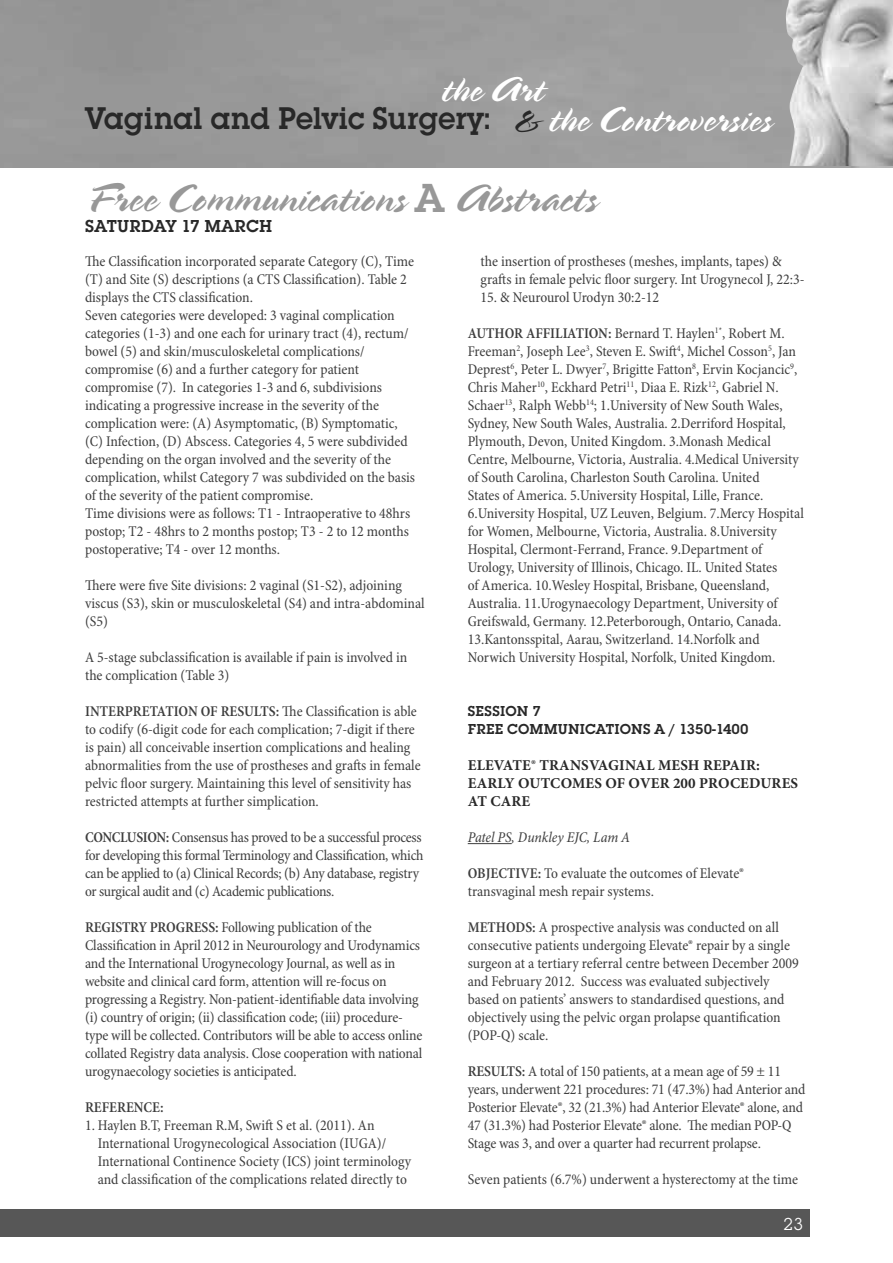
<style>
.page{position:relative;width:893px;height:1263px;background:#fff}
.page>*{position:absolute;margin:0;border:0;box-sizing:border-box;transform-origin:0 0}
.t1{font:42.15px "Spring";color:#989898}
.t2{font:38.1px "Spring";letter-spacing:.005em;color:#fff}
.t3{font:600 32.55px "Square Serif";letter-spacing:-.01em;color:#282828;scale:.95 1}
.t4{font:600 18px "Square Serif";letter-spacing:.015em;color:#282828}
.t5{font:18px "Square Serif";color:#fff}
.t6{font:condensed 15px/18px "Minion Pro";letter-spacing:-.005em;color:#3e3e3e}
.t7{font:700 15px/18px "Minion Pro";letter-spacing:.01em;color:#282828}
.t8{font:600 15px/18px "Square Serif";letter-spacing:.005em;color:#282828}
.t9{font:italic condensed 15px "Minion Pro";letter-spacing:-.005em;color:#3e3e3e}
.t10{font:600 condensed 15px "Minion Pro";color:#3e3e3e}
.s1{font-family:"Spring";font-weight:400;font-size:38.1px}
.s2{font-family:"Spring";font-weight:400;font-size:38.1px;color:#fff}
.s3{font-family:"Square Serif";font-weight:600}
.s4{font-weight:600}
</style>
<div class="page">
<div style="left:0;top:0;width:893px;height:168px;background:#9b9b9b"></div>
<div style="left:0;top:1209px;width:809px;height:27px;background:#575757"></div>
<img style="left:786px;top:0;width:107px;height:166px">
<hr style="left:468px;top:843px;width:44px;height:1px;background:#3e3e3e">
<h2 class="t2" style="left:442px;top:67px;width:104px">the Art</h2>
<h3 class="t3" style="left:85px;top:99px;width:725px">VAGINAL AND PELVIC SURGERY: <span class="s1">&amp;</span> <span class="s2">the Controversies</span></h3>
<h1 class="t1" style="left:85px;top:174px;width:514px">Free Communications <span class="s3">A</span> Abstracts</h1>
<p class="t4" style="left:85px;top:215px;width:189px">SATURDAY 17 MARCH</p>
<p class="t6" style="left:85px;top:253px;width:332px">The Classification incorporated separate Category (C), Time (T) and Site (S) descriptions (a CTS Classification). Table 2 displays the CTS classification.<br>Seven categories were developed: 3 vaginal complication categories (1-3) and one each for urinary tract (4), rectum/ bowel (5) and skin/musculoskeletal complications/ compromise (6) and a further category for patient compromise (7). In categories 1-3 and 6, subdivisions indicating a progressive increase in the severity of the complication were: (A) Asymptomatic, (B) Symptomatic, (C) Infection, (D) Abscess. Categories 4, 5 were subdivided depending on the organ involved and the severity of the complication, whilst Category 7 was subdivided on the basis of the severity of the patient compromise.<br>Time divisions were as follows: T1 - Intraoperative to 48hrs postop; T2 - 48hrs to 2 months postop; T3 - 2 to 12 months postoperative; T4 - over 12 months.</p>
<p class="t6" style="left:85px;top:577px;width:341px">There were five Site divisions: 2 vaginal (S1-S2), adjoining viscus (S3), skin or musculoskeletal (S4) and intra-abdominal (S5)</p>
<p class="t6" style="left:85px;top:649px;width:324px">A 5-stage subclassification is available if pain is involved in the complication (Table 3)</p>
<p class="t6" style="left:85px;top:703px;width:337px"><span class="s4">INTERPRETATION OF RESULTS:</span> The Classification is able to codify (6-digit code for each complication; 7-digit if there is pain) all conceivable insertion complications and healing abnormalities from the use of prostheses and grafts in female pelvic floor surgery. Maintaining this level of sensitivity has restricted attempts at further simplication.</p>
<p class="t6" style="left:85px;top:829px;width:340px"><span class="s4">CONCLUSION:</span> Consensus has proved to be a successful process for developing this formal Terminology and Classification, which can be applied to (a) Clinical Records; (b) Any database, registry or surgical audit and (c) Academic publications.</p>
<p class="t6" style="left:85px;top:919px;width:339px"><span class="s4">REGISTRY PROGRESS:</span> Following publication of the Classification in April 2012 in Neurourology and Urodynamics and the International Urogynecology Journal, as well as in website and clinical card form, attention will re-focus on progressing a Registry. Non-patient-identifiable data involving (i) country of origin; (ii) classification code; (iii) procedure&shy;type will be collected. Contributors will be able to access online collated Registry data analysis. Close cooperation with national urogynaecology societies is anticipated.</p>
<p class="t10" style="left:85px;top:1098px;width:80px">REFERENCE:</p>
<p class="t6" style="left:98px;top:1117px;width:315px;text-indent:-13px">1. Haylen B.T, Freeman R.M, Swift S et al. (2011). An International Urogynecological Association (IUGA)/ International Continence Society (ICS) joint terminology and classification of the complications related directly to</p>
<p class="t6" style="left:480px;top:253px;width:326px">the insertion of prostheses (meshes, implants, tapes) &amp; grafts in female pelvic floor surgery. Int Urogynecol J, 22:3-</p>
<p class="t6" style="left:480px;top:289px;width:180px">15. &amp; Neurourol Urodyn 30:2-12</p>
<p class="t6" style="left:468px;top:325px;width:338px"><span class="s4">AUTHOR AFFILIATION:</span> Bernard T. Haylen<sup>1*</sup>, Robert M.<br>Freeman<sup>2</sup>, Joseph Lee<sup>3</sup>, Steven E. Swift<sup>4</sup>, Michel Cosson<sup>5</sup>, Jan Deprest<sup>6</sup>, Peter L. Dwyer<sup>7</sup>, Brigitte Fatton<sup>8</sup>, Ervin Kocjancic<sup>9</sup>, Chris Maher<sup>10</sup>, Eckhard Petri<sup>11</sup>, Diaa E. Rizk<sup>12</sup>, Gabriel N.<br>Schaer<sup>13</sup>, Ralph Webb<sup>14</sup>; 1.University of New South Wales, Sydney, New South Wales, Australia. 2.Derriford Hospital, Plymouth, Devon, United Kingdom. 3.Monash Medical Centre, Melbourne, Victoria, Australia. 4.Medical University of South Carolina, Charleston South Carolina. United<br>States of America. 5.University Hospital, Lille, France.<br>6.University Hospital, UZ Leuven, Belgium. 7.Mercy Hospital for Women, Melbourne, Victoria, Australia. 8.University Hospital, Clermont-Ferrand, France. 9.Department of Urology, University of Illinois, Chicago. IL. United States<br>of America. 10.Wesley Hospital, Brisbane, Queensland, Australia. 11.Urogynaecology Department, University of Greifswald, Germany. 12.Peterborough, Ontario, Canada.<br>13.Kantonsspital, Aarau, Switzerland. 14.Norfolk and Norwich University Hospital, Norfolk, United Kingdom.</p>
<p class="t8" style="left:468px;top:702px;width:282px">SESSION 7<br>FREE COMMUNICA TIONS A / 1350-1400</p>
<p class="t7" style="left:468px;top:756px;width:331px">ELEVAT E® TRANSVAGINAL MESH REPAIR:<br>EARLY OUTC OMES OF OVER 200 PROCEDURES<br>AT CARE</p>
<p class="t9" style="left:468px;top:828px;width:164px">Patel PS, Dunkley EJC, Lam A</p>
<p class="t6" style="left:468px;top:865px;width:278px"><span class="s4">OBJECTIVE:</span> To evaluate the outcomes of Elevate® transvaginal mesh repair systems.</p>
<p class="t6" style="left:468px;top:919px;width:332px"><span class="s4">METHODS:</span> A prospective analysis was conducted on all consecutive patients undergoing Elevate® repair by a single surgeon at a tertiary referral centre between December 2009 and February 2012. Success was evaluated subjectively based on patients’ answers to standardised questions, and objectively using the pelvic organ prolapse quantification (POP-Q) scale.</p>
<p class="t6" style="left:468px;top:1063px;width:339px"><span class="s4">RESULTS:</span> A total of 150 patients, at a mean age of 59 ± 11 years, underwent 221 procedures: 71 (47.3%) had Anterior and Posterior Elevate®, 32 (21.3%) had Anterior Elevate® alone, and 47 (31.3%) had Posterior Elevate® alone. The median POP-Q Stage was 3, and over a quarter had recurrent prolapse.</p>
<p class="t6" style="left:468px;top:1171px;width:332px">Seven patients (6.7%) underwent a hysterectomy at the time</p>
<p class="t5" style="left:783px;top:1213px;width:21px">23</p>
</div>
